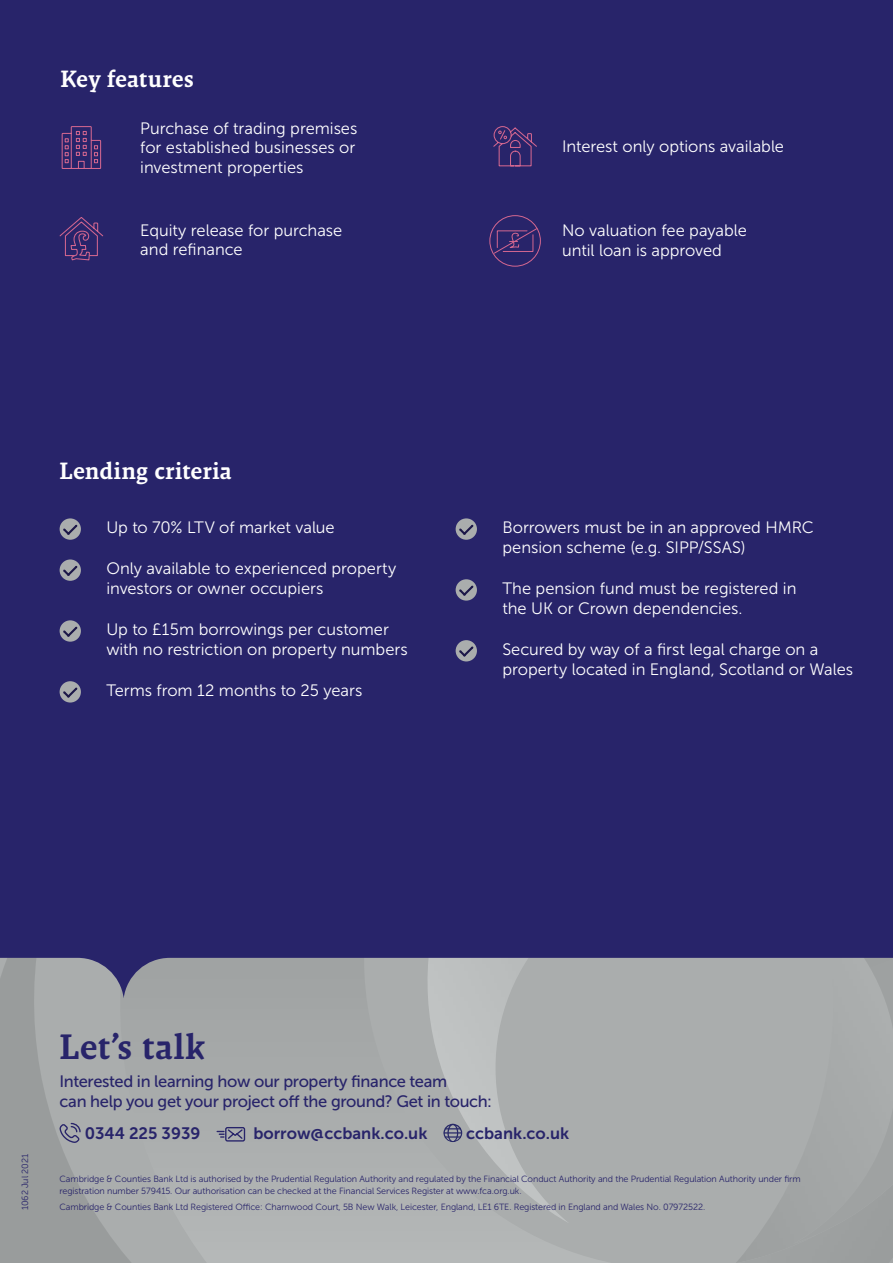
<style>
.page{position:relative;width:893px;height:1263px;background:#fff}
.page>*{position:absolute;margin:0;border:0;box-sizing:border-box;transform-origin:0 0}
.t1{font:500 36px "Malaga OTCE";letter-spacing:.005em;color:#28246a}
.t2{font:500 24px "Malaga OTCE";color:#fff}
.t3{font:16.5px/19.8px "Museo Sans 300";color:#fff}
.t4{font:16.5px/19.8px "Museo Sans 500";letter-spacing:-.02em;color:#28246a}
.t5{font:16.5px "Museo Sans 700";color:#28246a}
.t6{font:9px/12px "Museo Sans 300";letter-spacing:-.01em;color:#28246a}
</style>
<div class="page">
<img style="left:0;top:998px;width:62px;height:265px">
<img style="left:393px;top:998px;width:309px;height:225px">
<svg style="left:702px;top:998px;width:191px;height:246px;background:#a7aaaa"></svg>
<div style="left:0;top:0;width:893px;height:998px;background:#28246a"></div>
<svg style="left:59px;top:216px;width:45px;height:45px;background:#432e6f"></svg>
<svg style="left:492px;top:126px;width:46px;height:41px;background:#442f70"></svg>
<div style="left:489px;top:215px;width:52px;height:52px;border:1px solid #d46790;border-radius:50%"></div>
<svg style="left:493px;top:227px;width:45px;height:27px"></svg>
<svg style="left:61px;top:126px;width:41px;height:43px;background:#523473"></svg>
<div style="left:60px;top:518px;width:21px;height:22px;background:#aaadad;border-radius:50%"></div>
<svg style="left:63px;top:525px;width:14px;height:10px"></svg>
<div style="left:60px;top:559px;width:21px;height:22px;background:#aaadad;border-radius:50%"></div>
<svg style="left:63px;top:566px;width:14px;height:10px"></svg>
<div style="left:60px;top:620px;width:21px;height:22px;background:#aaadad;border-radius:50%"></div>
<svg style="left:63px;top:627px;width:14px;height:10px"></svg>
<div style="left:60px;top:681px;width:21px;height:21px;background:#aaadad;border-radius:50%"></div>
<svg style="left:63px;top:687px;width:14px;height:11px"></svg>
<div style="left:456px;top:518px;width:21px;height:22px;background:#aaadad;border-radius:50%"></div>
<svg style="left:459px;top:525px;width:14px;height:10px"></svg>
<div style="left:456px;top:579px;width:21px;height:22px;background:#aaadad;border-radius:50%"></div>
<svg style="left:459px;top:585px;width:14px;height:11px"></svg>
<div style="left:456px;top:640px;width:21px;height:21px;background:#aaadad;border-radius:50%"></div>
<svg style="left:459px;top:646px;width:14px;height:11px"></svg>
<svg style="left:59px;top:1122px;width:22px;height:22px"></svg>
<svg style="left:216px;top:1126px;width:30px;height:16px"></svg>
<svg style="left:443px;top:1124px;width:19px;height:18px"></svg>
<h2 class="t2" style="left:61px;top:64px;width:135px">Key features</h2>
<p class="t3" style="left:140px;top:118px;width:219px;text-align:justify">Purchase of trading premises for established businesses or investment properties</p>
<p class="t3" style="left:140px;top:220px;width:203px">Equity release for purchase and refinance</p>
<h2 class="t2" style="left:60px;top:457px;width:174px">Lending criteria</h2>
<p class="t3" style="left:106px;top:518px;width:230px">Up to 70% LTV of market value</p>
<p class="t3" style="left:106px;top:559px;width:292px">Only available to experienced property investors or owner occupiers</p>
<p class="t3" style="left:106px;top:620px;width:303px">Up to £15m borrowings per customer with no restriction on property numbers</p>
<p class="t3" style="left:106px;top:681px;width:257px">Terms from 12 months to 25 years</p>
<p class="t3" style="left:562px;top:137px;width:223px">Interest only options available</p>
<p class="t3" style="left:562px;top:220px;width:186px">No valuation fee payable until loan is approved</p>
<p class="t3" style="left:502px;top:518px;width:313px">Borrowers must be in an approved HMRC pension scheme (e.g. SIPP/SSAS)</p>
<p class="t3" style="left:502px;top:579px;width:296px">The pension fund must be registered in the UK or Crown dependencies.</p>
<p class="t3" style="left:502px;top:640px;width:352px">Secured by way of a first legal charge on a property located in England, Scotland or Wales</p>
<p class="t6" style="left:19px;top:1210px;width:58px;rotate:-90deg">1062 Jul 2021</p>
<h1 class="t1" style="left:60px;top:1026px;width:148px">Let’s talk</h1>
<p class="t4" style="left:60px;top:1072px;width:434px">Interested in learning how our property finance team<br>can help you get your project off the ground? Get in touch:</p>
<p class="t5" style="left:85px;top:1124px;width:117px">0344 225 3939</p>
<p class="t5" style="left:253px;top:1124px;width:176px">borrow@ccbank.co.uk</p>
<p class="t5" style="left:466px;top:1124px;width:105px">ccbank.co.uk</p>
<p class="t6" style="left:60px;top:1173px;width:742px">Cambridge &amp; Counties Bank Ltd is authorised by the Prudential Regulation Authority and regulated by the Financial Conduct Authority and the Prudential Regulation Authority under firm registration number 579415. Our authorisation can be checked at the Financial Services Register at www.fca.org.uk.</p>
<p class="t6" style="left:60px;top:1201px;width:647px">Cambridge &amp; Counties Bank Ltd Registered Office: Charnwood Court, 5B New Walk, Leicester, England, LE1 6TE. Registered in England and Wales No. 07972522.</p>
</div>
